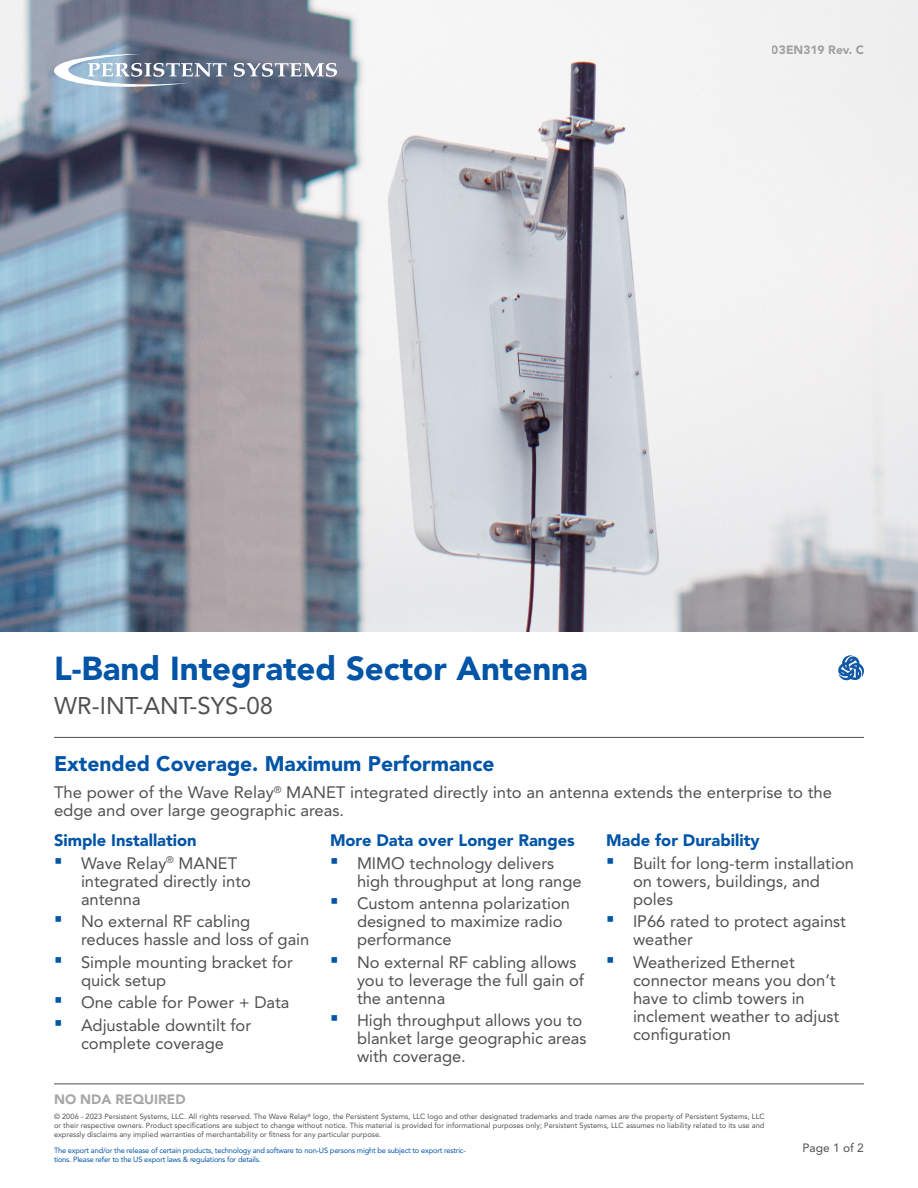
<style>
.page{position:relative;width:918px;height:1188px;background:#fff}
.page>*{position:absolute;margin:0;border:0;box-sizing:border-box;transform-origin:0 0}
.t1{font:900 33px "Avenir LT Std";color:#0154a6}
.t2{font:24px "Avenir LT Std";color:#524f4f}
.t3{font:900 21px "Avenir LT Std";color:#0154a6}
.t4{font:16.5px/18px "Avenir LT Std";color:#524f4f}
.t5{font:900 16.5px "Avenir LT Std";color:#0154a6}
.t6{font:900 13.5px "Avenir LT Std";color:#524f4f}
.t7{font:900 12px "Avenir LT Std";color:#524f4f}
.t8{font:12px "Avenir LT Std";color:#524f4f}
.t9{font:7.5px/9px "Avenir LT Std";color:#524f4f;text-align:justify}
.t10{font:7.5px/9px "Avenir LT Std";letter-spacing:-.025em;color:#0154a6}
.s1{font-family:"Century Gothic";font-weight:700;font-size:24px;color:#0155a5}
</style>
<div class="page">
<hr style="left:54px;top:1083px;width:810px;height:1px;background:#524f4f">
<hr style="left:54px;top:737px;width:810px;height:1px;background:#524f4f">
<svg style="left:838px;top:655px;width:26px;height:25px"></svg>
<img style="left:0;top:0;width:918px;height:632px">
<svg style="left:0;top:54px;width:227px;height:47px"></svg>
<svg style="left:234px;top:63px;width:103px;height:14px"></svg>
<p class="t7" style="left:772px;top:43px;width:94px">03EN319 Rev. C</p>
<p class="t1" style="left:54px;top:649px;width:535px">L-Band Integrated Sector Antenna</p>
<p class="t2" style="left:54px;top:692px;width:221px">WR-INT-ANT-SYS-08</p>
<p class="t3" style="left:54px;top:751px;width:442px">Extended Coverage. Maximum Performance</p>
<p class="t4" style="left:54px;top:784px;width:780px">The power of the Wave Relay<sup>®</sup> MANET integrated directly into an antenna extends the enterprise to the edge and over large geographic areas.</p>
<p class="t5" style="left:54px;top:831px;width:144px">Simple Installation</p>
<p class="t4" style="left:81px;top:854px;width:171px;text-indent:-27px"><span class="s1">▪</span> Wave Relay<sup>®</sup> MANET integrated directly into antenna</p>
<p class="t4" style="left:81px;top:913px;width:230px;text-indent:-27px"><span class="s1">▪</span> No external RF cabling reduces hassle and loss of gain</p>
<p class="t4" style="left:81px;top:953px;width:213px;text-indent:-27px"><span class="s1">▪</span> Simple mounting bracket for quick setup</p>
<p class="t4" style="left:54px;top:994px;width:237px"><span class="s1">▪</span> One cable for Power + Data</p>
<p class="t4" style="left:54px;top:1016px;width:199px;text-align:center"><span class="s1">▪</span> Adjustable downtilt for complete coverage</p>
<p class="t5" style="left:330px;top:831px;width:246px">More Data over Longer Ranges</p>
<p class="t4" style="left:357px;top:854px;width:226px;text-indent:-27px"><span class="s1">▪</span> MIMO technology delivers high throughput at long range</p>
<p class="t4" style="left:357px;top:895px;width:215px;text-indent:-27px"><span class="s1">▪</span> Custom antenna polarization designed to maximize radio performance</p>
<p class="t4" style="left:357px;top:953px;width:229px;text-indent:-27px"><span class="s1">▪</span> No external RF cabling allows you to leverage the full gain of the antenna</p>
<p class="t4" style="left:357px;top:1012px;width:231px;text-indent:-27px"><span class="s1">▪</span> High throughput allows you to blanket large geographic areas with coverage.</p>
<p class="t5" style="left:606px;top:831px;width:155px">Made for Durability</p>
<p class="t4" style="left:633px;top:854px;width:222px;text-indent:-27px"><span class="s1">▪</span> Built for long-term installation on towers, buildings, and poles</p>
<p class="t4" style="left:633px;top:913px;width:215px;text-indent:-27px"><span class="s1">▪</span> IP66 rated to protect against weather</p>
<p class="t4" style="left:633px;top:953px;width:208px;text-indent:-27px"><span class="s1">▪</span> Weatherized Ethernet connector means you don’t have to climb towers in inclement weather to adjust configuration</p>
<p class="t6" style="left:54px;top:1091px;width:133px">NO NDA REQUIRED</p>
<p class="t9" style="left:54px;top:1112px;width:712px">© 2006 - 2023 Persistent Systems, LLC. All rights reserved. The Wave Relay<sup>®</sup> logo, the Persistent Systems, LLC logo and other designated trademarks and trade names are the property of Persistent Systems, LLC or their respective owners. Product specifications are subject to change without notice. This material is provided for informational purposes only; Persistent Systems, LLC assumes no liability related to its use and expressly disclaims any implied warranties of merchantability or fitness for any particular purpose.</p>
<p class="t10" style="left:54px;top:1146px;width:413px">The export and/or the release of certain products, technology and software to non-US persons might be subject to export restric&shy;tions. Please refer to the US export laws &amp; regulations for details.</p>
<p class="t8" style="left:802px;top:1141px;width:63px">Page 1 of 2</p>
</div>
